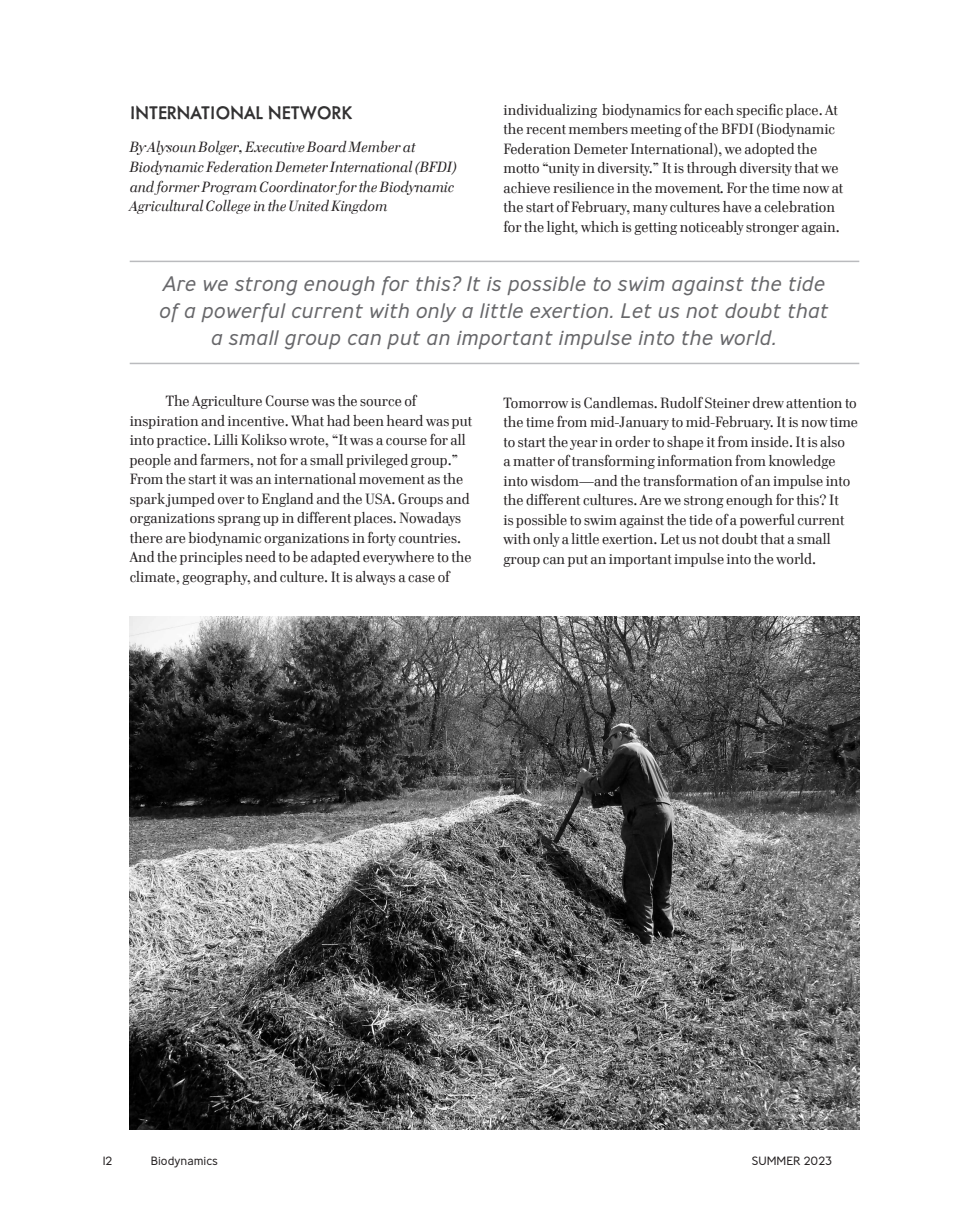
<style>
.page{position:relative;width:962px;height:1232px;background:#fff}
.page>*{position:absolute;margin:0;border:0;box-sizing:border-box;transform-origin:0 0}
.t1{font:italic 300 21px/27px "Ministry";letter-spacing:.01em;color:#67676a;text-align:center}
.t2{font:500 21px "Metallophile Sp 8";letter-spacing:-.02em;color:#333233;scale:.95 1}
.t3{font:15px/19.5px "Cellini TF";color:#231f20}
.t4{font:italic 15px/19.5px "Cellini TF";color:#231f20}
.t5{font:300 12px "Ministry";color:#231f20}
</style>
<div class="page">
<hr style="left:130px;top:362px;width:729px;height:2px;background:#babbbe">
<hr style="left:130px;top:260px;width:729px;height:2px;background:#babbbe">
<img style="left:130px;top:616px;width:729px;height:513px">
<h1 class="t2" style="left:130px;top:100px;width:235px">INTERNATIONAL NETWORK</h1>
<p class="t4" style="left:130px;top:137px;width:329px">By Alysoun Bolger, Executive Board Member at Biodynamic Federation Demeter International (BFDI) and former Program Coordinator for the Biodynamic Agricultural College in the United Kingdom</p>
<p class="t3" style="left:503px;top:100px;width:341px">individualizing biodynamics for each specific place. At the recent members meeting of the BFDI (Biodynamic Federation Demeter International), we adopted the motto “unity in diversity.” It is through diversity that we achieve resilience in the movement. For the time now at the start of February, many cultures have a celebration for the light, which is getting noticeably stronger again.</p>
<h1 class="t1" style="left:160px;top:269px;width:670px">Are we strong enough for this? It is possible to swim against the tide of a powerful current with only a little exertion. Let us not doubt that a small group can put an important impulse into the world.</h1>
<p class="t3" style="left:130px;top:391px;width:344px;text-indent:36px">The Agriculture Course was the source of inspiration and incentive. What had been heard was put into practice. Lilli Kolikso wrote, “It was a course for all people and farmers, not for a small privileged group.” From the start it was an international movement as the spark jumped over to England and the USA. Groups and organizations sprang up in different places. Nowadays there are biodynamic organizations in forty countries.<br>And the principles need to be adapted everywhere to the climate, geography, and culture. It is always a case of</p>
<p class="t3" style="left:503px;top:392px;width:356px">Tomorrow is Candlemas. Rudolf Steiner drew attention to the time from mid-January to mid-February. It is now time to start the year in order to shape it from inside. It is also<br>a matter of transforming information from knowledge into wisdom—and the transformation of an impulse into the different cultures. Are we strong enough for this? It<br>is possible to swim against the tide of a powerful current with only a little exertion. Let us not doubt that a small group can put an important impulse into the world.</p>
<p class="t5" style="left:103px;top:1153px;width:11px">12</p>
<p class="t5" style="left:151px;top:1153px;width:69px">Biodynamics</p>
<p class="t5" style="left:751px;top:1153px;width:82px">SUMMER 2023</p>
</div>
